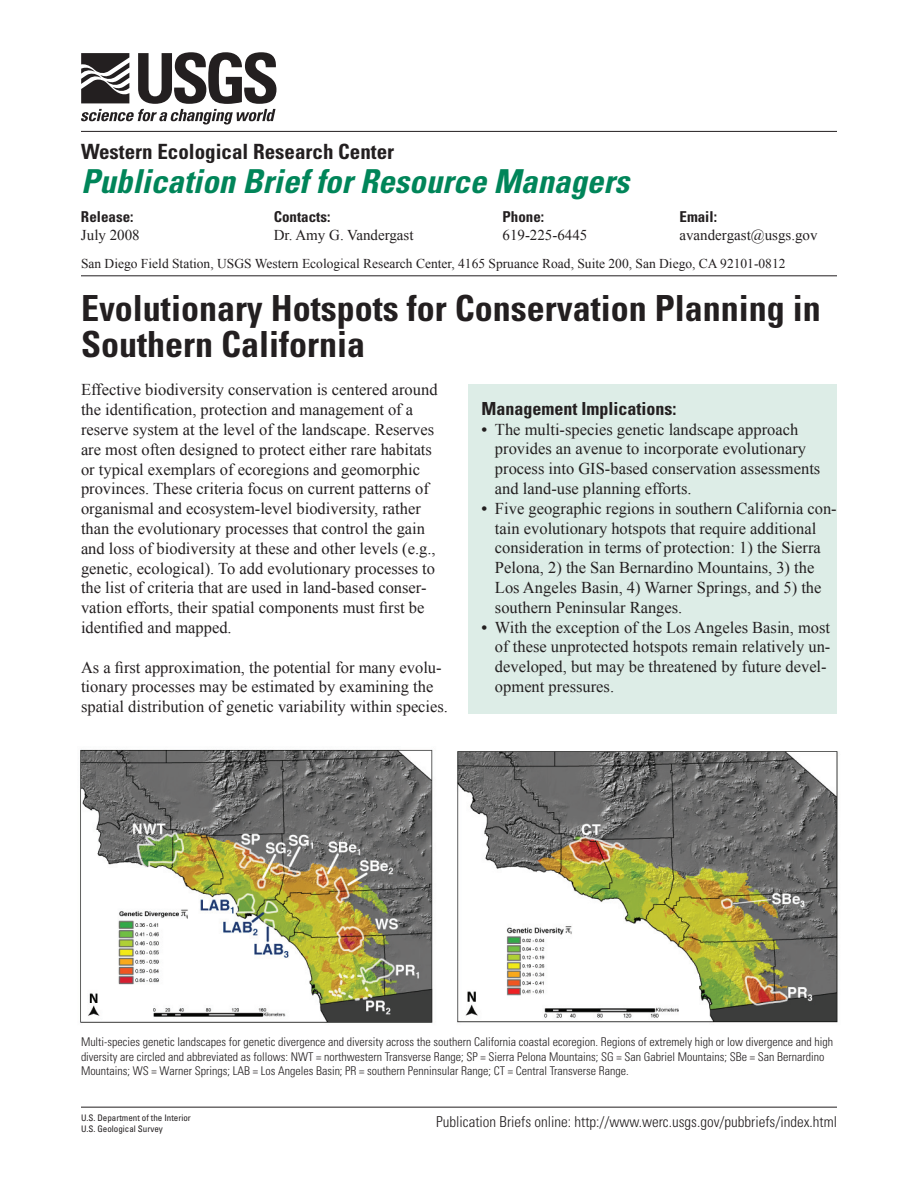
<style>
.page{position:relative;width:918px;height:1188px;background:#fff}
.page>*{position:absolute;margin:0;border:0;box-sizing:border-box;transform-origin:0 0}
.t1{font:700 condensed 36px/36px "Univers";color:#231f20}
.t2{font:italic 700 condensed 33px "Univers";color:#008559}
.t3{font:700 condensed 21px "Univers";color:#231f20}
.t4{font:700 condensed 18px "Univers";color:#231f20}
.t5{font:16.5px/19.8px "Times New Roman";color:#231f20}
.t6{font:300 condensed 15px "Univers";color:#231f20}
.t7{font:15px "Times New Roman";color:#231f20}
.t8{font:700 condensed 15px "Univers";color:#231f20}
.t9{font:13.5px "Times New Roman";color:#231f20}
.t10{font:300 condensed 12px/14.4px "Univers";color:#231f20}
.t11{font:condensed 9px/10.8px "Univers";color:#231f20}
.s1{font-family:"Times"}
</style>
<div class="page">
<hr style="left:81px;top:131px;width:756px;height:1px;background:#231f20">
<hr style="left:81px;top:276px;width:756px;height:1px;background:#231f20">
<svg style="left:81px;top:52px;width:196px;height:72px"></svg>
<div style="left:468px;top:384px;width:369px;height:330px;background:#ddede7"></div>
<hr style="left:81px;top:1107px;width:756px;height:1px;background:#231f20">
<img style="left:80px;top:749px;width:758px;height:274px">
<p class="t3" style="left:81px;top:138px;width:315px">Western Ecological Research Center</p>
<h2 class="t2" style="left:81px;top:161px;width:550px">Publication Brief for Resource Managers</h2>
<p class="t8" style="left:274px;top:208px;width:58px">Contacts:</p>
<p class="t7" style="left:274px;top:225px;width:141px">Dr. Amy G. Vandergast</p>
<p class="t8" style="left:81px;top:208px;width:54px">Release:</p>
<p class="t7" style="left:81px;top:225px;width:60px">July 2008</p>
<p class="t9" style="left:81px;top:254px;width:706px">San Diego Field Station, USGS Western Ecological Research Center, 4165 Spruance Road, Suite 200, San Diego, CA 92101-0812</p>
<p class="t8" style="left:502px;top:208px;width:43px">Phone:</p>
<p class="t7" style="left:502px;top:225px;width:86px">619-225-6445</p>
<p class="t8" style="left:680px;top:208px;width:39px">Email:</p>
<p class="t7" style="left:680px;top:225px;width:140px">avandergast@usgs.gov</p>
<h1 class="t1" style="left:81px;top:291px;width:741px">Evolutionary Hotspots for Conservation Planning in<br>Southern California</h1>
<p class="t5" style="left:81px;top:380px;width:358px">Effective biodiversity conservation is centered around the identification, protection and management of a reserve system at the level of the landscape. Reserves are most often designed to protect either rare habitats or typical exemplars of ecoregions and geomorphic provinces. These criteria focus on current patterns of organismal and ecosystem-level biodiversity, rather than the evolutionary processes that control the gain and loss of biodiversity at these and other levels (e.g., genetic, ecological). To add evolutionary processes to the list of criteria that are used in land-based conser&shy;vation efforts, their spatial components must first be identified and mapped.</p>
<p class="t5" style="left:81px;top:657px;width:369px">As a first approximation, the potential for many evolu&shy;tionary processes may be estimated by examining the spatial distribution of genetic variability within species.</p>
<p class="t4" style="left:482px;top:397px;width:196px">Management Implications:</p>
<p class="t5" style="left:495px;top:419px;width:327px;text-indent:-13px"><span class="s1">•</span> The multi-species genetic landscape approach provides an avenue to incorporate evolutionary process into GIS-based conservation assessments and land-use planning efforts.</p>
<p class="t5" style="left:495px;top:498px;width:343px;text-indent:-13px"><span class="s1">•</span> Five geographic regions in southern California con&shy;tain evolutionary hotspots that require additional consideration in terms of protection: 1) the Sierra Pelona, 2) the San Bernardino Mountains, 3) the Los Angeles Basin, 4) Warner Springs, and 5) the southern Peninsular Ranges.</p>
<p class="t5" style="left:495px;top:617px;width:337px;text-indent:-13px"><span class="s1">•</span> With the exception of the Los Angeles Basin, most of these unprotected hotspots remain relatively un&shy;developed, but may be threatened by future devel&shy;opment pressures.</p>
<p class="t10" style="left:81px;top:1035px;width:754px">Multi-species genetic landscapes for genetic divergence and diversity across the southern California coastal ecoregion. Regions of extremely high or low divergence and high diversity are circled and abbreviated as follows: NWT = northwestern Transverse Range; SP = Sierra Pelona Mountains; SG = San Gabriel Mountains; SBe = San Bernardino<br>Mountains; WS = Warner Springs; LAB = Los Angeles Basin; PR = southern Penninsular Range; CT = Central Transverse Range.</p>
<p class="t11" style="left:81px;top:1112px;width:111px">U.S. Department of the Interior<br>U.S. Geological Survey</p>
<p class="t6" style="left:436px;top:1113px;width:402px">Publication Briefs online: http://www.werc.usgs.gov/pubbriefs/index.html</p>
</div>
